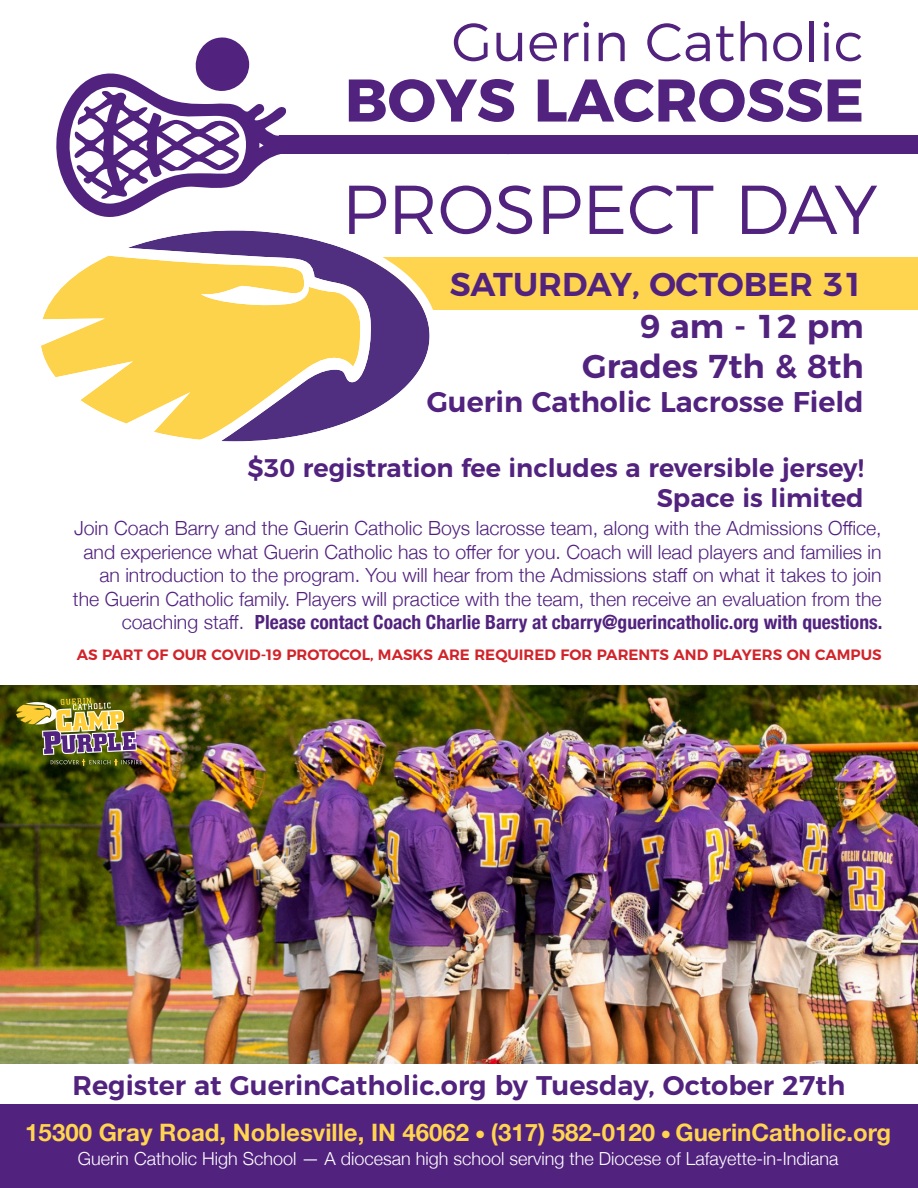
<style>
.page{position:relative;width:918px;height:1188px;background:#fff}
.page>*{position:absolute;margin:0;border:0;box-sizing:border-box;transform-origin:0 0}
.t1{font:300 69px "Montserrat";color:#52227f}
.t2{font:700 60px "Montserrat";color:#52227f}
.t3{font:300 54px "Montserrat";color:#52227f}
.t4{font:600 33px "Montserrat";color:#52227f}
.t5{font:600 28.5px "Montserrat";color:#52227f}
.t6{font:600 27px "Montserrat";color:#52227f}
.t7{font:600 25.5px "Montserrat";color:#52227f}
.t8{font:700 24px "Helvetica Neue";color:#ffd44f}
.t9{font:300 19.5px/23.4px "Helvetica Neue";color:#52227f;text-align:right}
.t10{font:300 18px "Helvetica Neue";color:#fff}
.t11{font:600 15px "Montserrat";color:#d1232a}
.s1{font-weight:700;font-stretch:condensed}
</style>
<div class="page">
<div style="left:338px;top:257px;width:580px;height:52px;background:#ffd44f"></div>
<div style="left:0;top:1104px;width:918px;height:84px;background:#52227f"></div>
<img style="left:0;top:686px;width:918px;height:377px">
<svg style="left:56px;top:95px;width:469px;height:122px"></svg>
<svg style="left:72px;top:37px;width:177px;height:163px"></svg>
<div style="left:279px;top:136px;width:639px;height:18px;background:#52227f"></div>
<svg style="left:41px;top:230px;width:397px;height:212px"></svg>
<img style="left:16px;top:698px;width:126px;height:68px">
<p class="t3" style="left:452px;top:0;width:414px">Guerin Catholic</p>
<p class="t2" style="left:345px;top:51px;width:521px">BOYS LACROSSE</p>
<p class="t1" style="left:342px;top:155px;width:537px">PROSPECT DAY</p>
<p class="t4" style="left:450px;top:257px;width:416px">SATURDAY, OCTOBER 31</p>
<p class="t4" style="left:640px;top:300px;width:225px">9 am - 12 pm</p>
<p class="t4" style="left:582px;top:339px;width:283px">Grades 7th &amp; 8th</p>
<p class="t5" style="left:427px;top:379px;width:439px">Guerin Catholic Lacrosse Field</p>
<p class="t7" style="left:248px;top:447px;width:618px">$30 registration fee includes a reversible jersey!</p>
<p class="t7" style="left:657px;top:477px;width:209px">Space is limited</p>
<p class="t9" style="left:73px;top:515px;width:811px">Join Coach Barry and the Guerin Catholic Boys lacrosse team, along with the Admissions Office, and experience what Guerin Catholic has to offer for you. Coach will lead players and families in an introduction to the program. You will hear from the Admissions staff on what it takes to join the Guerin Catholic family. Players will practice with the team, then receive an evaluation from the coaching staff. <span class="s1">Please contact Coach Charlie Barry at cbarry@guerincatholic.org with questions.</span></p>
<p class="t11" style="left:77px;top:643px;width:807px">AS PART OF OUR COVID-19 PROTOCOL, MASKS ARE REQUIRED FOR PARENTS AND PLAYERS ON CAMPUS</p>
<p class="t6" style="left:73px;top:1063px;width:774px">Register at GuerinCatholic.org by Tuesday, October 27th</p>
<p class="t8" style="left:25px;top:1114px;width:867px">15300 Gray Road, Noblesville, IN 46062 ● (317) 582-0120 ● GuerinCatholic.org</p>
<p class="t10" style="left:78px;top:1144px;width:762px">Guerin Catholic High School — A diocesan high school serving the Diocese of Lafayette-in-Indiana</p>
</div>
